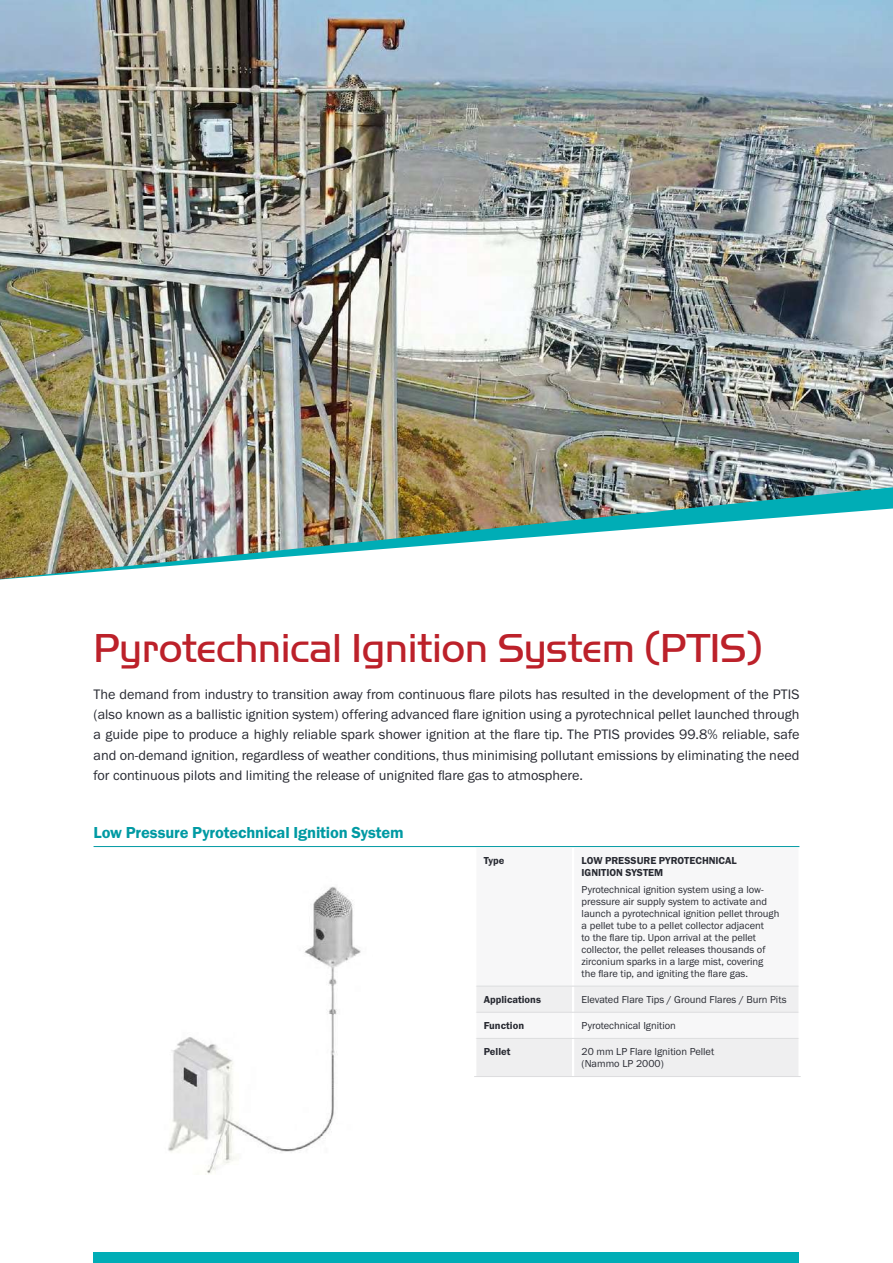
<style>
.page{position:relative;width:893px;height:1263px;background:#fff}
.page>*{position:absolute;margin:0;border:0;box-sizing:border-box;transform-origin:0 0}
.t1{font:300 42px "Handel Got D";letter-spacing:-.01em;color:#bc212a}
.t2{font:16.5px "Franklin Gothic URW Dem";letter-spacing:-.01em;color:#009aa3}
.t3{font:14.25px/20.2px "Franklin Gothic URW Boo";color:#282a32;text-align:justify}
.t4{font:10.5px/12px "Franklin Gothic URW Boo";color:#282a32}
.t5{font:10.5px/12px "Franklin Gothic URW Dem";color:#282a32}
</style>
<div class="page">
<img style="left:0;top:0;width:893px;height:579px">
<svg style="left:476px;top:985px;width:322px;height:1px"></svg>
<div style="left:476px;top:987px;width:322px;height:89px;background:#efeff0"></div>
<hr style="left:572px;top:848px;width:2px;height:138px;background:#fff">
<hr style="left:572px;top:986px;width:2px;height:26px;background:#fff">
<hr style="left:572px;top:1013px;width:2px;height:25px;background:#fff">
<hr style="left:572px;top:1039px;width:2px;height:37px;background:#fff">
<hr style="left:476px;top:986px;width:97px;height:1px;background:#dcdddf">
<hr style="left:573px;top:986px;width:225px;height:1px;background:#dcdddf">
<hr style="left:476px;top:1012px;width:97px;height:1px;background:#dcdddf">
<hr style="left:573px;top:1012px;width:225px;height:1px;background:#dcdddf">
<hr style="left:476px;top:1038px;width:97px;height:1px;background:#dcdddf">
<hr style="left:573px;top:1038px;width:225px;height:1px;background:#dcdddf">
<hr style="left:474px;top:1076px;width:99px;height:1px;background:#dcdddf">
<hr style="left:573px;top:1076px;width:228px;height:1px;background:#dcdddf">
<hr style="left:94px;top:846px;width:705px;height:1px;background:#009aa3">
<img style="left:168px;top:886px;width:193px;height:288px">
<div style="left:94px;top:1252px;width:705px;height:11px;background:#00adb6"></div>
<h1 class="t1" style="left:94px;top:624px;width:670px">Pyrotechnical Ignition System (PTIS)</h1>
<p class="t3" style="left:94px;top:684px;width:707px">The demand from industry to transition away from continuous flare pilots has resulted in the development of the PTIS (also known as a ballistic ignition system) offering advanced flare ignition using a pyrotechnical pellet launched through a guide pipe to produce a highly reliable spark shower ignition at the flare tip. The PTIS provides 99.8% reliable, safe and on-demand ignition, regardless of weather conditions, thus minimising pollutant emissions by eliminating the need for continuous pilots and limiting the release of unignited flare gas to atmosphere.</p>
<p class="t2" style="left:94px;top:822px;width:312px">Low Pressure Pyrotechnical Ignition System</p>
<p class="t5" style="left:484px;top:855px;width:22px">Type</p>
<p class="t5" style="left:582px;top:855px;width:157px">LOW PRESSURE PYROTECHNICAL<br>IGNITION SYSTEM</p>
<p class="t4" style="left:582px;top:883px;width:199px">Pyrotechnical ignition system using a low&shy;pressure air supply system to activate and launch a pyrotechnical ignition pellet through a pellet tube to a pellet collector adjacent<br>to the flare tip. Upon arrival at the pellet collector, the pellet releases thousands of zirconium sparks in a large mist, covering the flare tip, and igniting the flare gas.</p>
<p class="t5" style="left:484px;top:993px;width:59px">Applications</p>
<p class="t4" style="left:582px;top:993px;width:206px">Elevated Flare Tips / Ground Flares / Burn Pits</p>
<p class="t5" style="left:484px;top:1019px;width:42px">Function</p>
<p class="t4" style="left:582px;top:1019px;width:96px">Pyrotechnical Ignition</p>
<p class="t5" style="left:484px;top:1045px;width:28px">Pellet</p>
<p class="t4" style="left:582px;top:1045px;width:134px">20 mm LP Flare Ignition Pellet (Nammo LP 2000)</p>
</div>
